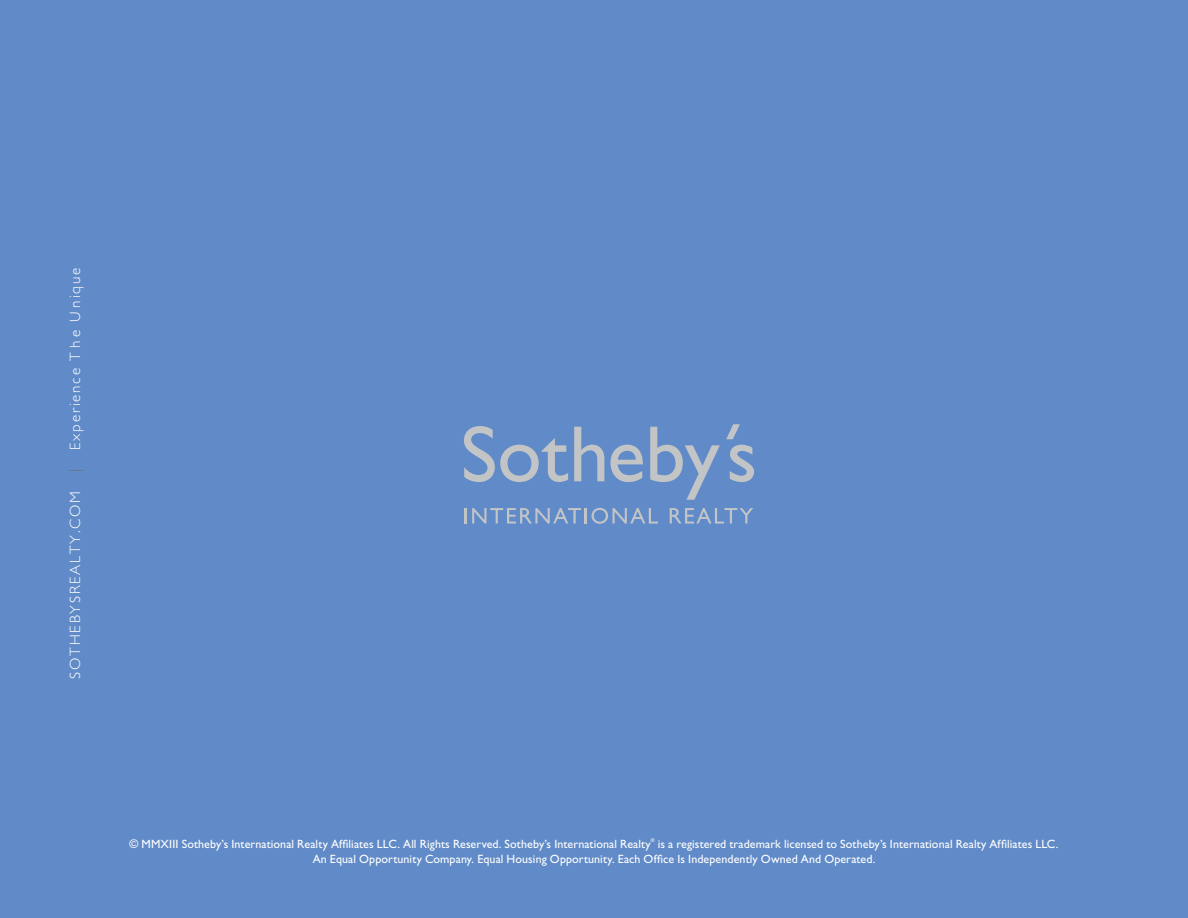
<style>
.page{position:relative;width:1188px;height:918px;background:#618bc8}
.page>*{position:absolute;margin:0;border:0;box-sizing:border-box;transform-origin:0 0}
.t1{font:300 15px "Gill Sans";letter-spacing:.12em;color:#fff}
.t2{font:12px/15px "Gill Sans";letter-spacing:.01em;color:#fff}
.t3{font:5.25px "Gill Sans";color:#fff}
.s1{color:#67737a}
</style>
<div class="page">
<svg style="left:464px;top:426px;width:104px;height:56px"></svg>
<svg style="left:574px;top:427px;width:30px;height:54px"></svg>
<svg style="left:610px;top:445px;width:33px;height:37px"></svg>
<svg style="left:650px;top:427px;width:70px;height:73px"></svg>
<svg style="left:730px;top:445px;width:24px;height:37px"></svg>
<svg style="left:726px;top:424px;width:14px;height:15px"></svg>
<svg style="left:465px;top:508px;width:193px;height:16px"></svg>
<svg style="left:670px;top:508px;width:83px;height:16px"></svg>
<p class="t1" style="left:67px;top:472px;width:206px;rotate:-90deg"><span class="s1">|</span> Experience T h e U nique</p>
<p class="t1" style="left:67px;top:679px;width:189px;rotate:-90deg">SOTHEBYSREALTY.COM</p>
<p class="t2" style="left:129px;top:837px;width:523px">© MMXIII Sotheby’s International Realty Affiliates LLC. All Rights Reserved. Sotheby’s International Realty</p>
<p class="t3" style="left:651px;top:838px;width:5px">®</p>
<p class="t2" style="left:313px;top:837px;width:747px;text-indent:345px">is a registered trademark licensed to Sotheby’s International Realty Affiliates LLC.<br>An Equal Opportunity Company. Equal Housing Opportunity. Each Office Is Independently Owned And Operated.</p>
</div>
